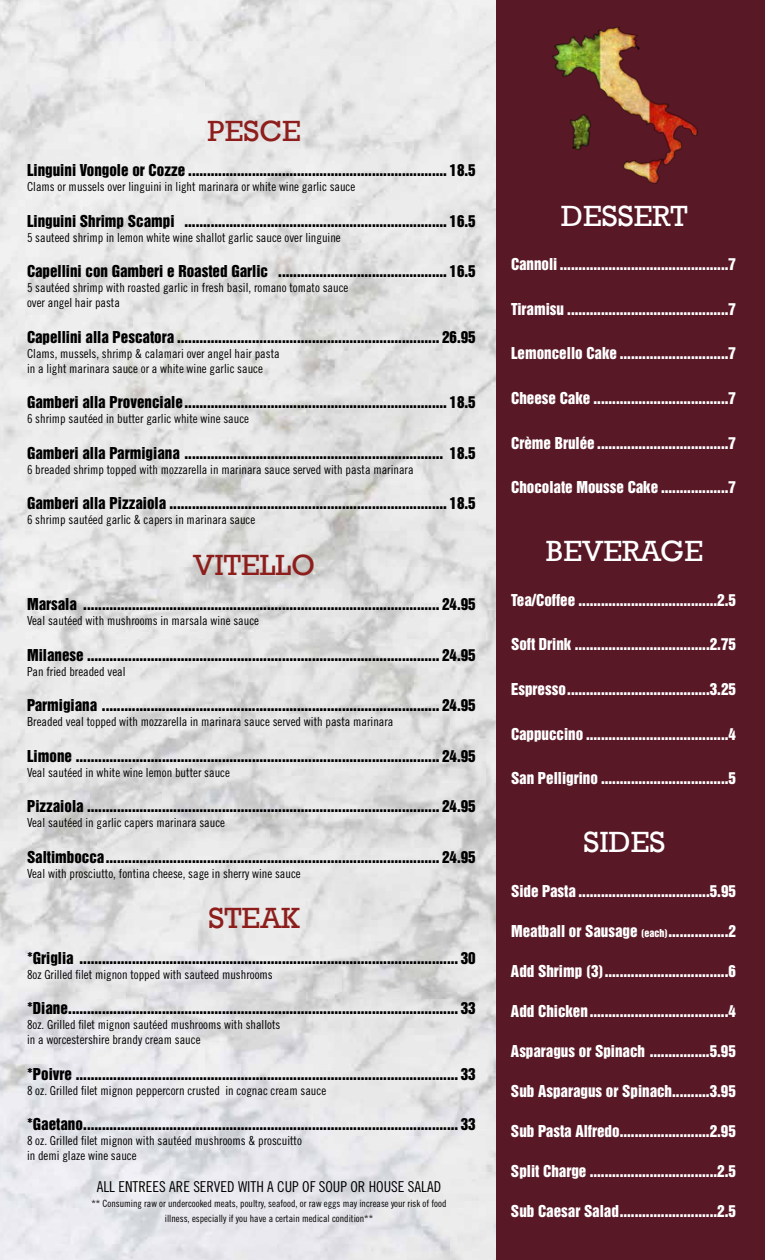
<style>
.page{position:relative;width:765px;height:1260px;background:#fff}
.page>*{position:absolute;margin:0;border:0;box-sizing:border-box;transform-origin:0 0}
.t1{font:30px "Rockwell";color:#fff}
.t2{font:30px "Rockwell";color:#8d1e1c}
.t3{font:15px "Helvetica Inserat LT Std";color:#000}
.t4{font:15px "Helvetica Inserat LT Std";color:#fff}
.t5{font:15px "Trade Gothic LT Std Cn 18";color:#000}
.t6{font:12.5px/15px "Trade Gothic LT Std Cn 18";color:#000}
.t7{font:10px/15px "Trade Gothic LT Std Cn 18";color:#000;text-align:center}
.s1{font-size:10px}
</style>
<div class="page">
<img style="left:0;top:0;width:496px;height:1260px">
<div style="left:496px;top:0;width:269px;height:1260px;background:#591826"></div>
<img style="left:552px;top:27px;width:146px;height:157px">
<h1 class="t2" style="left:208px;top:113px;width:95px">PESCE</h1>
<p class="t3" style="left:27px;top:161px;width:450px">Linguini Vongole or Cozze ..................................................................... 18.5</p>
<p class="t6" style="left:27px;top:179px;width:330px">Clams or mussels over linguini in light marinara or white wine garlic sauce</p>
<p class="t3" style="left:27px;top:212px;width:450px">Linguini Shrimp Scampi ...................................................................... 16.5</p>
<p class="t6" style="left:27px;top:230px;width:315px">5 sauteed shrimp in lemon white wine shallot garlic sauce over linguine</p>
<p class="t3" style="left:27px;top:262px;width:450px">Capellini con Gamberi e Roasted Garlic ............................................. 16.5</p>
<p class="t6" style="left:27px;top:280px;width:323px">5 sautéed shrimp with roasted garlic in fresh basil, romano tomato sauce over angel hair pasta</p>
<p class="t3" style="left:27px;top:328px;width:450px">Capellini alla Pescatora ...................................................................... 26.95</p>
<p class="t6" style="left:27px;top:346px;width:254px">Clams, mussels, shrimp &amp; calamari over angel hair pasta in a light marinara sauce or a white wine garlic sauce</p>
<p class="t3" style="left:27px;top:393px;width:450px">Gamberi alla Provenciale...................................................................... 18.5</p>
<p class="t6" style="left:27px;top:411px;width:224px">6 shrimp sautéed in butter garlic white wine sauce</p>
<p class="t3" style="left:27px;top:444px;width:450px">Gamberi alla Parmigiana ..................................................................... 18.5</p>
<p class="t6" style="left:27px;top:462px;width:388px">6 breaded shrimp topped with mozzarella in marinara sauce served with pasta marinara</p>
<p class="t3" style="left:27px;top:494px;width:450px">Gamberi alla Pizzaiola .......................................................................... 18.5</p>
<p class="t6" style="left:27px;top:512px;width:230px">6 shrimp sautéed garlic &amp; capers in marinara sauce</p>
<h1 class="t2" style="left:193px;top:547px;width:123px">VITELLO</h1>
<p class="t3" style="left:27px;top:595px;width:450px">Marsala ............................................................................................... 24.95</p>
<p class="t6" style="left:27px;top:613px;width:234px">Veal sautéed with mushrooms in marsala wine sauce</p>
<p class="t3" style="left:27px;top:646px;width:450px">Milanese .............................................................................................. 24.95</p>
<p class="t6" style="left:27px;top:664px;width:100px">Pan fried breaded veal</p>
<p class="t3" style="left:27px;top:696px;width:450px">Parmigiana .......................................................................................... 24.95</p>
<p class="t6" style="left:27px;top:714px;width:368px">Breaded veal topped with mozzarella in marinara sauce served with pasta marinara</p>
<p class="t3" style="left:27px;top:747px;width:450px">Limone ................................................................................................. 24.95</p>
<p class="t6" style="left:27px;top:765px;width:204px">Veal sautéed in white wine lemon butter sauce</p>
<p class="t3" style="left:27px;top:797px;width:450px">Pizzaiola .............................................................................................. 24.95</p>
<p class="t6" style="left:27px;top:815px;width:200px">Veal sautéed in garlic capers marinara sauce</p>
<p class="t3" style="left:27px;top:848px;width:450px">Saltimbocca......................................................................................... 24.95</p>
<p class="t6" style="left:27px;top:866px;width:275px">Veal with prosciutto, fontina cheese, sage in sherry wine sauce</p>
<h1 class="t2" style="left:208px;top:901px;width:93px">STEAK</h1>
<p class="t3" style="left:27px;top:949px;width:450px">*Griglia ..................................................................................................... 30</p>
<p class="t6" style="left:27px;top:967px;width:247px">8oz Grilled filet mignon topped with sauteed mushrooms</p>
<p class="t3" style="left:27px;top:999px;width:450px">*Diane........................................................................................................ 33</p>
<p class="t6" style="left:27px;top:1017px;width:255px">8oz. Grilled filet mignon sautéed mushrooms with shallots in a worcestershire brandy cream sauce</p>
<p class="t3" style="left:27px;top:1065px;width:450px">*Poivre ...................................................................................................... 33</p>
<p class="t6" style="left:27px;top:1083px;width:301px">8 oz. Grilled filet mignon peppercorn crusted in cognac cream sauce</p>
<p class="t3" style="left:27px;top:1115px;width:450px">*Gaetano.................................................................................................... 33</p>
<p class="t6" style="left:27px;top:1133px;width:276px">8 oz. Grilled filet mignon with sautéed mushrooms &amp; proscuitto in demi glaze wine sauce</p>
<p class="t5" style="left:97px;top:1178px;width:346px">ALL ENTREES ARE SERVED WITH A CUP OF SOUP OR HOUSE SALAD</p>
<p class="t7" style="left:91px;top:1196px;width:357px">** Consuming raw or undercooked meats, poultry, seafood, or raw eggs may increase your risk of food illness, especially if you have a certain medical condition**</p>
<h1 class="t1" style="left:561px;top:199px;width:128px">DESSERT</h1>
<p class="t4" style="left:511px;top:256px;width:226px">Cannoli .............................................7</p>
<p class="t4" style="left:511px;top:300px;width:226px">Tiramisu ...........................................7</p>
<p class="t4" style="left:511px;top:345px;width:226px">Lemoncello Cake .............................7</p>
<p class="t4" style="left:511px;top:389px;width:226px">Cheese Cake ....................................7</p>
<p class="t4" style="left:511px;top:434px;width:226px">Crème Brulée ...................................7</p>
<p class="t4" style="left:511px;top:478px;width:226px">Chocolate Mousse Cake ..................7</p>
<h1 class="t1" style="left:546px;top:534px;width:159px">BEVERAGE</h1>
<p class="t4" style="left:511px;top:591px;width:226px">Tea/Coffee .....................................2.5</p>
<p class="t4" style="left:511px;top:636px;width:226px">Soft Drink ....................................2.75</p>
<p class="t4" style="left:511px;top:680px;width:226px">Espresso......................................3.25</p>
<p class="t4" style="left:511px;top:725px;width:226px">Cappuccino ......................................4</p>
<p class="t4" style="left:511px;top:769px;width:226px">San Pelligrino ..................................5</p>
<h1 class="t1" style="left:584px;top:825px;width:83px">SIDES</h1>
<p class="t4" style="left:511px;top:882px;width:226px">Side Pasta ...................................5.95</p>
<p class="t4" style="left:511px;top:922px;width:226px">Meatball or Sausage <span class="s1">(each)</span>................2</p>
<p class="t4" style="left:511px;top:962px;width:226px">Add Shrimp (3).................................6</p>
<p class="t4" style="left:511px;top:1002px;width:226px">Add Chicken.....................................4</p>
<p class="t4" style="left:511px;top:1042px;width:226px">Asparagus or Spinach ................5.95</p>
<p class="t4" style="left:511px;top:1082px;width:226px">Sub Asparagus or Spinach..........3.95</p>
<p class="t4" style="left:511px;top:1122px;width:226px">Sub Pasta Alfredo........................2.95</p>
<p class="t4" style="left:511px;top:1162px;width:226px">Split Charge ..................................2.5</p>
<p class="t4" style="left:511px;top:1202px;width:226px">Sub Caesar Salad..........................2.5</p>
</div>
